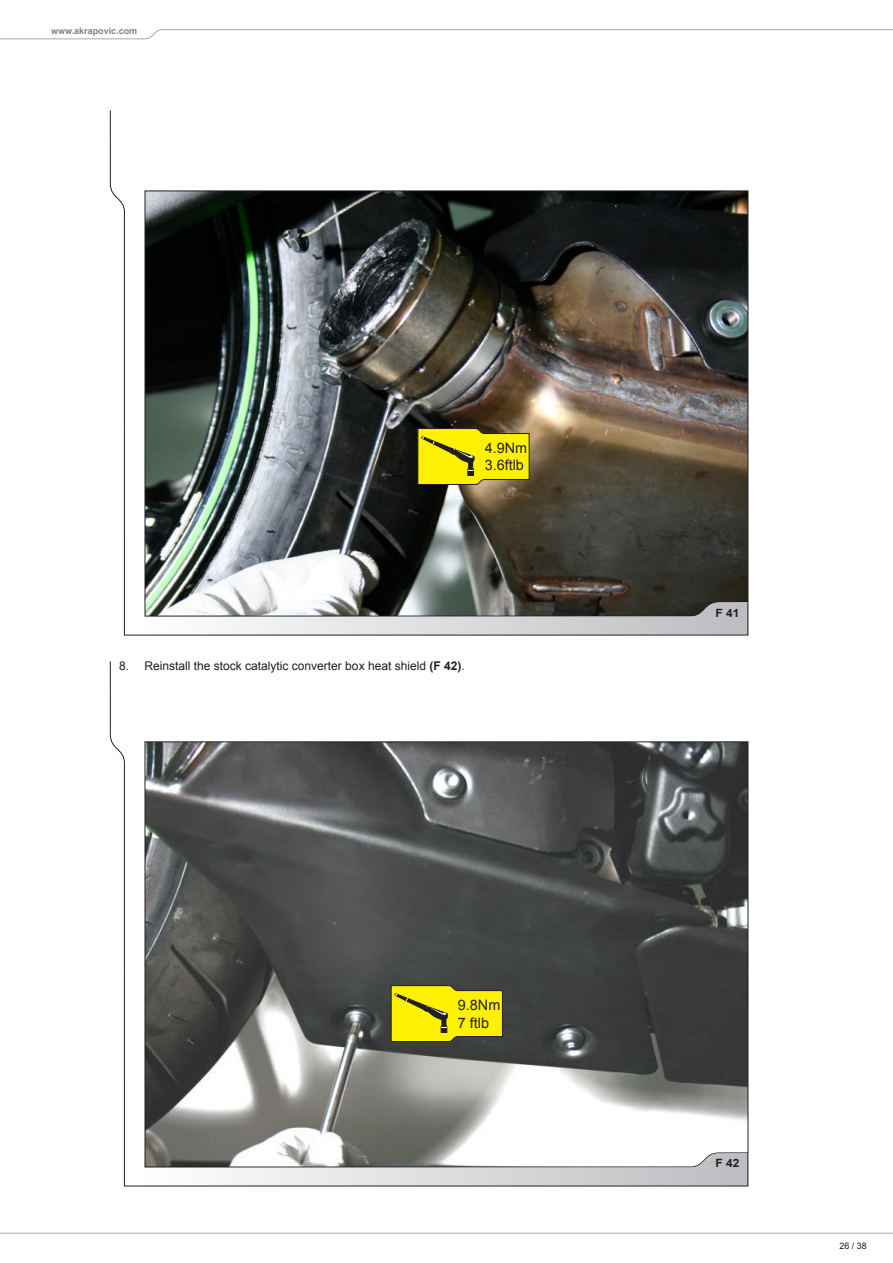
<style>
.page{position:relative;width:893px;height:1263px;background:#fff}
.page>*{position:absolute;margin:0;border:0;box-sizing:border-box;transform-origin:0 0}
.t1{font:14.4px/17.2px "Arial";color:#231f20}
.t2{font:12px "Arial";color:#231f20}
.t3{font:700 11.4px "Arial";color:#231f20;scale:1.05 1}
.t4{font:700 9px "Arial";color:#808285}
.t5{font:9px "Arial";color:#231f20}
.s1{font-weight:700}
</style>
<div class="page">
<svg style="left:0;top:29px;width:893px;height:10px"></svg>
<svg style="left:0;top:1232px;width:893px;height:2px;background:#d3d3d5"></svg>
<img style="left:109px;top:110px;width:640px;height:526px">
<svg style="left:109px;top:661px;width:640px;height:526px"></svg>
<svg style="left:391px;top:985px;width:112px;height:57px;background:#d8cd0a"></svg>
<svg style="left:417px;top:428px;width:113px;height:57px;background:#dccf0c"></svg>
<p class="t4" style="left:51px;top:28px;width:88px">www.akrapovic.com</p>
<p class="t1" style="left:485px;top:440px;width:44px">4.9Nm<br>3.6ftlb</p>
<p class="t2" style="left:119px;top:658px;width:347px">8. Reinstall the stock catalytic converter box heat shield <span class="s1">(F 42)</span>.</p>
<p class="t1" style="left:458px;top:997px;width:44px">9.8Nm<br>7 ftlb</p>
<p class="t3" style="left:715px;top:608px;width:24px">F 41</p>
<p class="t3" style="left:715px;top:1159px;width:24px">F 42</p>
<p class="t5" style="left:839px;top:1242px;width:29px">26 / 38</p>
</div>
